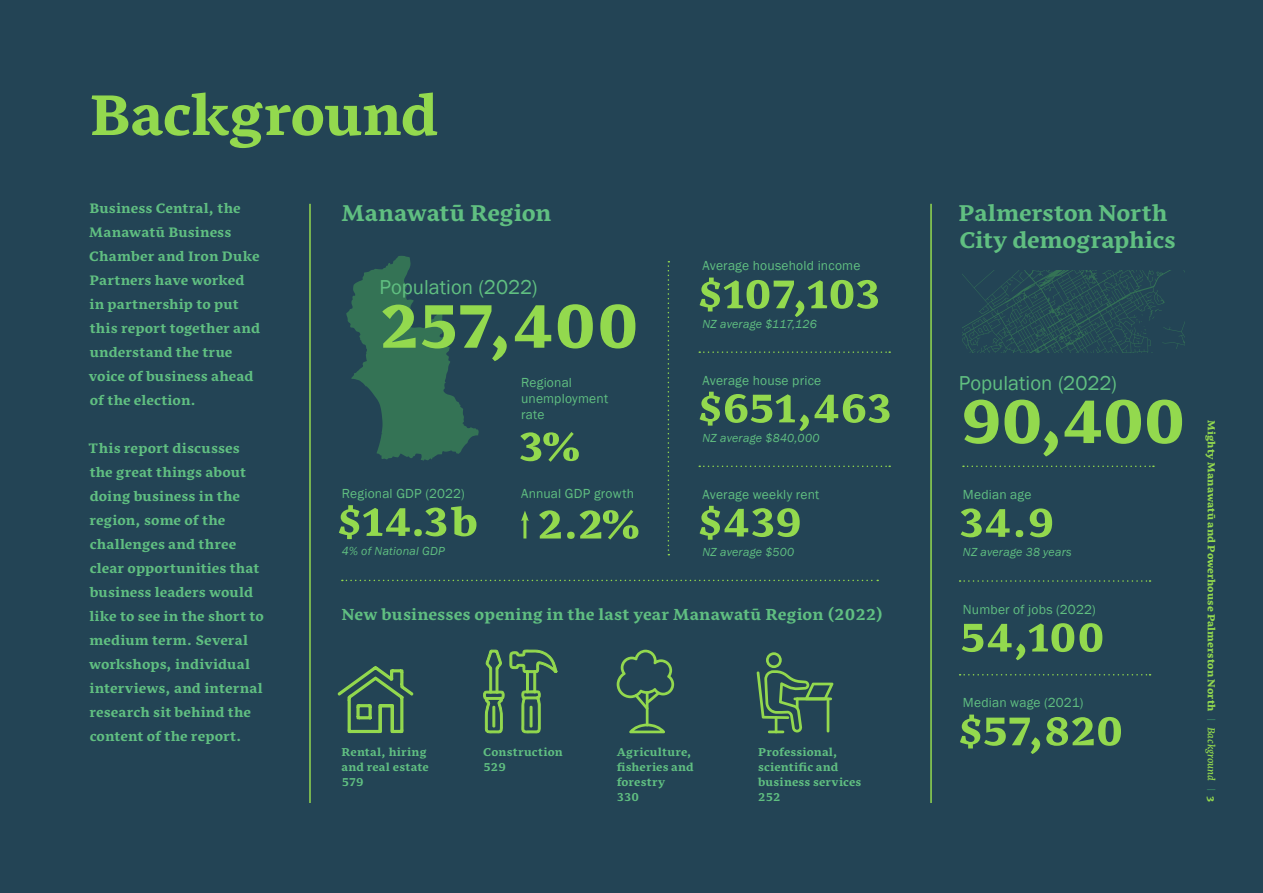
<style>
.page{position:relative;width:1263px;height:893px;background:#234455}
.page>*{position:absolute;margin:0;border:0;box-sizing:border-box;transform-origin:0 0}
.t1{font:80.55px "Nassim Latn Eb";letter-spacing:.015em;color:#93d94e}
.Heading{font:700 75px "Nassim Latn";letter-spacing:-.01em;color:#93d94e}
.t2{font:52.5px "Nassim Latn Eb";letter-spacing:.02em;color:#93d94e}
.t3{font:700 30px/27px "Nassim Latn";letter-spacing:-.005em;color:#60bf81}
.t4{font:700 21px "Nassim Latn";letter-spacing:.01em;color:#60bf81}
.t5{font:20.7px "Franklin Gothic";color:#60bf81}
.Intro_Paragraph{font:700 18px/24px "Nassim Latn";letter-spacing:.01em;color:#60bf81}
.t6{font:700 15px/15px "Nassim Latn";letter-spacing:.015em;color:#60bf81}
.t7{font:13.5px/16.2px "Franklin Gothic";letter-spacing:.015em;color:#60bf81}
.t8{font:13.5px "Nassim Latn Eb";letter-spacing:.005em;color:#93d94e}
.t9{font:italic 12px "Franklin Gothic";letter-spacing:.02em;color:#60bf81}
.s1{font-family:"Nassim Latn Me It";color:#3b8c66}
.s2{font-family:"Nassim Latn Me It"}
</style>
<div class="page">
<hr style="left:930px;top:204px;width:2px;height:599px;background:#93d94e">
<hr style="left:309px;top:204px;width:2px;height:599px;background:#93d94e">
<svg style="left:342px;top:580px;width:536px;height:1px"></svg>
<svg style="left:668px;top:261px;width:1px;height:294px"></svg>
<svg style="left:699px;top:351px;width:191px;height:2px"></svg>
<svg style="left:959px;top:580px;width:191px;height:2px"></svg>
<svg style="left:699px;top:466px;width:191px;height:1px"></svg>
<svg style="left:959px;top:674px;width:191px;height:1px"></svg>
<svg style="left:963px;top:466px;width:191px;height:1px"></svg>
<svg style="left:757px;top:652px;width:76px;height:81px"></svg>
<svg style="left:337px;top:666px;width:77px;height:68px"></svg>
<hr style="left:646px;top:691px;width:2px;height:35px;background:#93d94e">
<svg style="left:617px;top:650px;width:57px;height:60px"></svg>
<svg style="left:629px;top:724px;width:36px;height:9px"></svg>
<svg style="left:483px;top:649px;width:75px;height:85px"></svg>
<hr style="left:523px;top:519px;width:3px;height:19px;background:#93d94e">
<svg style="left:521px;top:511px;width:8px;height:10px"></svg>
<svg style="left:346px;top:256px;width:133px;height:205px"></svg>
<svg style="left:962px;top:271px;width:222px;height:81px"></svg>
<p class="Heading" style="left:90px;top:65px;width:350px">Background</p>
<p class="Intro_Paragraph" style="left:89px;top:195px;width:173px">Business Central, the<br>Manawatū Business<br>Chamber and Iron Duke<br>Partners have worked in partnership to put this report together and understand the true voice of business ahead of the election.</p>
<p class="Intro_Paragraph" style="left:89px;top:435px;width:177px">This report discusses the great things about doing business in the region, some of the challenges and three clear opportunities that business leaders would like to see in the short to medium term. Several workshops, individual interviews, and internal research sit behind the content of the report.</p>
<p class="t3" style="left:341px;top:198px;width:211px">Manawatū Region</p>
<p class="t3" style="left:959px;top:198px;width:218px">Palmerston North<br>City demographics</p>
<p class="t2" style="left:698px;top:259px;width:183px">$107,103</p>
<p class="t7" style="left:703px;top:258px;width:159px">Average household income</p>
<p class="t5" style="left:379px;top:275px;width:160px">Population (2022)</p>
<p class="t1" style="left:381px;top:273px;width:259px">257,400</p>
<p class="t9" style="left:703px;top:316px;width:116px">NZ average $117,126</p>
<p class="t7" style="left:521px;top:374px;width:89px">Regional unemployment rate</p>
<p class="t2" style="left:519px;top:412px;width:63px">3%</p>
<p class="t7" style="left:703px;top:372px;width:120px">Average house price</p>
<p class="t2" style="left:698px;top:374px;width:194px">$651,463</p>
<p class="t9" style="left:703px;top:430px;width:118px">NZ average $840,000</p>
<p class="t7" style="left:342px;top:486px;width:124px">Regional GDP (2022)</p>
<p class="t7" style="left:521px;top:486px;width:114px">Annual GDP growth</p>
<p class="t7" style="left:703px;top:486px;width:118px">Average weekly rent</p>
<p class="t2" style="left:337px;top:487px;width:142px">$14.3 b</p>
<p class="t2" style="left:539px;top:490px;width:103px">2.2%</p>
<p class="t2" style="left:698px;top:488px;width:106px">$439</p>
<p class="t9" style="left:342px;top:544px;width:104px">4% of National GDP</p>
<p class="t9" style="left:703px;top:544px;width:93px">NZ average $500</p>
<p class="t4" style="left:341px;top:600px;width:542px">New businesses opening in the last year Manawatū Region (2022)</p>
<p class="t6" style="left:341px;top:743px;width:89px">Rental, hiring and real estate<br>579</p>
<p class="t6" style="left:617px;top:743px;width:79px">Agriculture, fisheries and forestry<br>330</p>
<p class="t6" style="left:483px;top:743px;width:81px">Construction<br>529</p>
<p class="t6" style="left:758px;top:743px;width:105px">Professional, scientific and business services<br>252</p>
<p class="t5" style="left:959px;top:370px;width:160px">Population (2022)</p>
<p class="t1" style="left:961px;top:368px;width:226px">90,400</p>
<p class="t7" style="left:963px;top:487px;width:70px">Median age</p>
<p class="t2" style="left:959px;top:488px;width:96px">34.9</p>
<p class="t9" style="left:963px;top:545px;width:110px">NZ average 38 years</p>
<p class="t7" style="left:963px;top:601px;width:134px">Number of jobs (2022)</p>
<p class="t2" style="left:961px;top:603px;width:145px">54,100</p>
<p class="t7" style="left:963px;top:695px;width:122px">Median wage (2021)</p>
<p class="t2" style="left:958px;top:696px;width:167px">$57,820</p>
<p class="t8" style="left:1220px;top:420px;width:384px;rotate:90deg">Mighty Manawatū and Powerhouse Palmerston North <span class="s1">|</span> <span class="s2">Background</span> <span class="s1">|</span> 3</p>
</div>
